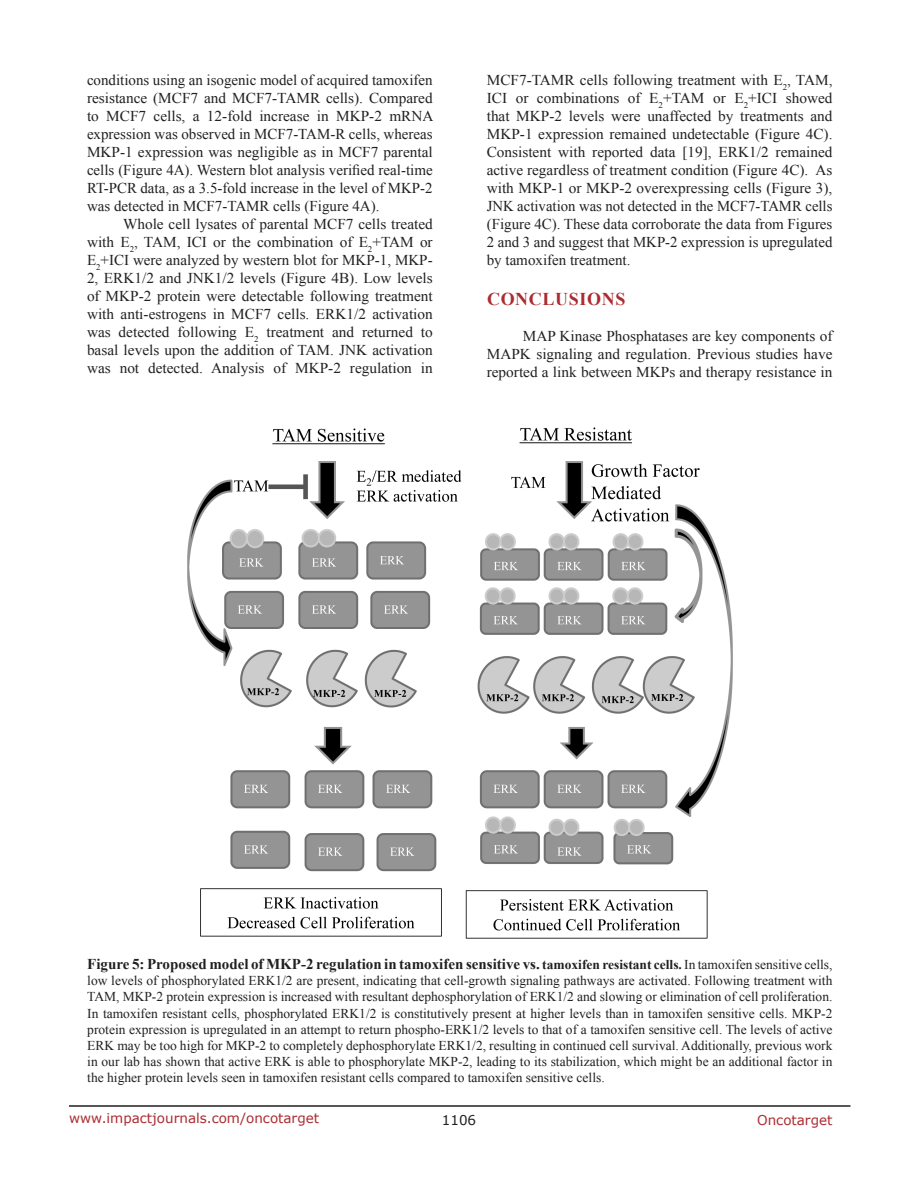
<style>
.page{position:relative;width:918px;height:1188px;background:#fff}
.page>*{position:absolute;margin:0;border:0;box-sizing:border-box;transform-origin:0 0}
.Heading{font:700 18px "Times New Roman";letter-spacing:.035em;color:#ac2b31}
.BodyText{font:15px/18px "Times New Roman";color:#221f22;text-align:justify}
.FigureText{font:700 15px "Times New Roman";color:#221f22}
.FigureText-2{font:13.5px/16.2px "Times New Roman";color:#221f22;text-align:justify}
.t1{font:13.5px "Verdana";color:#ac2b31}
.t2{font:13.5px "Verdana";color:#221f22}
.s1{font-size:13.5px}
.s2{font-weight:400;font-size:13.5px}
</style>
<div class="page">
<hr style="left:69px;top:1105px;width:781px;height:2px;background:#231f20">
<img style="left:187px;top:427px;width:546px;height:512px">
<p class="BodyText" style="left:87px;top:71px;width:348px">conditions using an isogenic model of acquired tamoxifen resistance (MCF7 and MCF7-TAMR cells). Compared to MCF7 cells, a 12-fold increase in MKP-2 mRNA expression was observed in MCF7-TAM-R cells, whereas MKP-1 expression was negligible as in MCF7 parental cells (Figure 4A). Western blot analysis verified real-time RT-PCR data, as a 3.5-fold increase in the level of MKP-2 was detected in MCF7-TAMR cells (Figure 4A).</p>
<p class="BodyText" style="left:87px;top:215px;width:347px;text-indent:36px">Whole cell lysates of parental MCF7 cells treated with E<sub>2</sub>, TAM, ICI or the combination of E<sub>2</sub>+TAM or E<sub>2</sub>+ICI were analyzed by western blot for MKP-1, MKP-2, ERK1/2 and JNK1/2 levels (Figure 4B). Low levels of MKP-2 protein were detectable following treatment with anti-estrogens in MCF7 cells. ERK1/2 activation was detected following E<sub>2</sub> treatment and returned to basal levels upon the addition of TAM. JNK activation was not detected. Analysis of MKP-2 regulation in</p>
<p class="BodyText" style="left:487px;top:71px;width:347px">MCF7-TAMR cells following treatment with E<sub>2</sub>, TAM, ICI or combinations of E<sub>2</sub>+TAM or E<sub>2</sub>+ICI showed that MKP-2 levels were unaffected by treatments and MKP-1 expression remained undetectable (Figure 4C).<br>Consistent with reported data [19], ERK1/2 remained active regardless of treatment condition (Figure 4C). As with MKP-1 or MKP-2 overexpressing cells (Figure 3), JNK activation was not detected in the MCF7-TAMR cells (Figure 4C). These data corroborate the data from Figures 2 and 3 and suggest that MKP-2 expression is upregulated by tamoxifen treatment.</p>
<p class="Heading" style="left:487px;top:286px;width:140px">CONCLUSIONS</p>
<p class="BodyText" style="left:487px;top:327px;width:347px;text-indent:36px">MAP Kinase Phosphatases are key components of MAPK signaling and regulation. Previous studies have reported a link between MKPs and therapy resistance in</p>
<p class="FigureText" style="left:87px;top:953px;width:747px">Figure 5: Proposed model of MKP-2 regulation in tamoxifen sensitive vs. <span class="s1">tamoxifen resistant cells.</span> <span class="s2">In tamoxifen sensitive cells,</span></p>
<p class="FigureText-2" style="left:87px;top:972px;width:747px">low levels of phosphorylated ERK1/2 are present, indicating that cell-growth signaling pathways are activated. Following treatment with TAM, MKP-2 protein expression is increased with resultant dephosphorylation of ERK1/2 and slowing or elimination of cell proliferation.<br>In tamoxifen resistant cells, phosphorylated ERK1/2 is constitutively present at higher levels than in tamoxifen sensitive cells. MKP-2 protein expression is upregulated in an attempt to return phospho-ERK1/2 levels to that of a tamoxifen sensitive cell. The levels of active ERK may be too high for MKP-2 to completely dephosphorylate ERK1/2, resulting in continued cell survival. Additionally, previous work in our lab has shown that active ERK is able to phosphorylate MKP-2, leading to its stabilization, which might be an additional factor in the higher protein levels seen in tamoxifen resistant cells compared to tamoxifen sensitive cells.</p>
<p class="t1" style="left:69px;top:1109px;width:252px">www.impactjournals.com/oncotarget</p>
<p class="t2" style="left:442px;top:1111px;width:36px">1106</p>
<p class="t1" style="left:757px;top:1111px;width:77px">Oncotarget</p>
</div>
